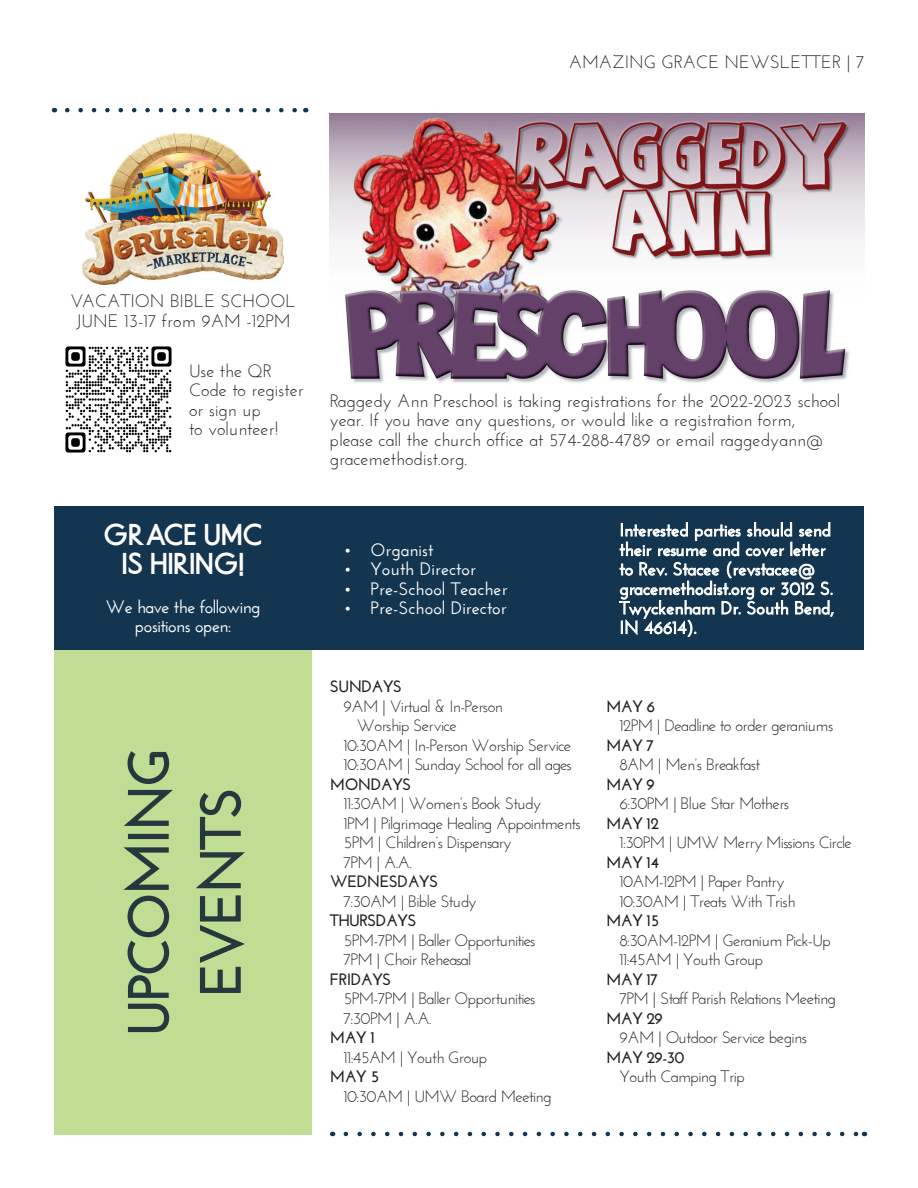
<style>
.page{position:relative;width:918px;height:1188px;background:#fff}
.page>*{position:absolute;margin:0;border:0;box-sizing:border-box;transform-origin:0 0}
.t1{font:30px/28.5px "Lovetle";color:#fff;text-align:center}
.t2{font:18px/19.5px "Josefin Sans";color:#231f20}
.t3{font:600 18px/19.5px "Josefin Sans";color:#fff}
.t4{font:600 18px/19.5px "Josefin Sans";letter-spacing:-.03em;color:#fff;text-align:center}
.t5{font:16.5px "Josefin Sans";letter-spacing:-.04em;color:#231f20}
.t6{font:700 16.5px "Josefin Sans";letter-spacing:-.04em;color:#231f20}
</style>
<div class="page">
<img style="left:330px;top:113px;width:534px;height:270px">
<img style="left:83px;top:132px;width:200px;height:153px">
<div style="left:54px;top:650px;width:258px;height:485px;background:#c1dd93"></div>
<svg style="left:123px;top:847px;width:47px;height:186px"></svg>
<div style="left:128px;top:834px;width:41px;height:5px;border:3px solid #26373e"></div>
<svg style="left:124px;top:751px;width:49px;height:75px"></svg>
<svg style="left:196px;top:790px;width:49px;height:203px"></svg>
<svg style="left:67px;top:108px;width:230px;height:4px"></svg>
<svg style="left:346px;top:1132px;width:511px;height:4px"></svg>
<img style="left:65px;top:346px;width:107px;height:107px">
<div style="left:54px;top:506px;width:810px;height:144px;background:#133550"></div>
<svg style="left:619px;top:522px;width:215px;height:115px"></svg>
<p class="t2" style="left:569px;top:51px;width:298px">AMAZING GRACE NEWSLETTER | 7</p>
<p class="t2" style="left:71px;top:291px;width:227px">VACATION BIBLE SCHOOL<br>JUNE 13-17 from 9AM -12PM</p>
<p class="t2" style="left:189px;top:361px;width:116px">Use the QR<br>Code to register or sign up</p>
<p class="t2" style="left:189px;top:419px;width:91px">to volunteer!</p>
<p class="t1" style="left:103px;top:522px;width:161px">GRACE UMC<br>IS HIRING!</p>
<p class="t4" style="left:105px;top:596px;width:157px">We have the following positions open:</p>
<p class="t2" style="left:330px;top:390px;width:512px">Raggedy Ann Preschool is taking registrations for the 2022-2023 school year. If you have any questions, or would like a registration form, please call the church office at 574-288-4789 or email raggedyann@ gracemethodist.org.</p>
<p class="t3" style="left:344px;top:540px;width:92px">• Organist</p>
<p class="t3" style="left:344px;top:559px;width:134px">• Youth Director</p>
<p class="t3" style="left:344px;top:579px;width:166px">• Pre-School Teacher</p>
<p class="t3" style="left:344px;top:598px;width:165px">• Pre-School Director</p>
<p class="t6" style="left:330px;top:677px;width:74px">SUNDAYS</p>
<p class="t5" style="left:343px;top:696px;width:161px">9AM | Virtual &amp; In-Person</p>
<p class="t5" style="left:357px;top:715px;width:101px">Worship Service</p>
<p class="t5" style="left:343px;top:735px;width:229px">10:30AM | In-Person Worship Service</p>
<p class="t5" style="left:343px;top:754px;width:230px">10:30AM | Sunday School for all ages</p>
<p class="t6" style="left:330px;top:774px;width:83px">MONDAYS</p>
<p class="t5" style="left:343px;top:793px;width:199px">11:30AM | Women’s Book Study</p>
<p class="t5" style="left:343px;top:813px;width:239px">1PM | Pilgrimage Healing Appointments</p>
<p class="t5" style="left:343px;top:832px;width:170px">5PM | Children’s Dispensary</p>
<p class="t5" style="left:343px;top:852px;width:70px">7PM | A.A.</p>
<p class="t6" style="left:330px;top:872px;width:110px">WEDNESDAYS</p>
<p class="t5" style="left:343px;top:891px;width:135px">7:30AM | Bible Study</p>
<p class="t6" style="left:330px;top:911px;width:88px">THURSDAYS</p>
<p class="t5" style="left:343px;top:930px;width:194px">5PM-7PM | Baller Opportunities</p>
<p class="t5" style="left:343px;top:949px;width:129px">7PM | Choir Reheasal</p>
<p class="t6" style="left:330px;top:969px;width:63px">FRIDAYS</p>
<p class="t5" style="left:343px;top:988px;width:194px">5PM-7PM | Baller Opportunities</p>
<p class="t5" style="left:343px;top:1008px;width:90px">7:30PM | A.A.</p>
<p class="t6" style="left:330px;top:1028px;width:47px">MAY 1</p>
<p class="t5" style="left:343px;top:1047px;width:146px">11:45AM | Youth Group</p>
<p class="t6" style="left:330px;top:1067px;width:51px">MAY 5</p>
<p class="t5" style="left:343px;top:1086px;width:210px">10:30AM | UMW Board Meeting</p>
<p class="t3" style="left:620px;top:520px;width:216px">Interested parties should send their resume and cover letter to Rev. Stacee (revstacee@ gracemethodist.org or 3012 S.<br>Twyckenham Dr. South Bend,<br>IN 46614).</p>
<p class="t6" style="left:606px;top:696px;width:51px">MAY 6</p>
<p class="t5" style="left:620px;top:715px;width:216px">12PM | Deadline to order geraniums</p>
<p class="t6" style="left:606px;top:735px;width:50px">MAY 7</p>
<p class="t5" style="left:620px;top:754px;width:142px">8AM | Men’s Breakfast</p>
<p class="t6" style="left:606px;top:774px;width:51px">MAY 9</p>
<p class="t5" style="left:620px;top:793px;width:171px">6:30PM | Blue Star Mothers</p>
<p class="t6" style="left:606px;top:813px;width:54px">MAY 12</p>
<p class="t5" style="left:620px;top:832px;width:234px">1:30PM | UMW Merry Missions Circle</p>
<p class="t6" style="left:606px;top:852px;width:55px">MAY 14</p>
<p class="t5" style="left:620px;top:871px;width:167px">10AM-12PM | Paper Pantry</p>
<p class="t5" style="left:620px;top:891px;width:178px">10:30AM | Treats With Trish</p>
<p class="t6" style="left:606px;top:911px;width:55px">MAY 15</p>
<p class="t5" style="left:620px;top:930px;width:213px">8:30AM-12PM | Geranium Pick-Up</p>
<p class="t5" style="left:620px;top:949px;width:146px">11:45AM | Youth Group</p>
<p class="t6" style="left:606px;top:969px;width:54px">MAY 17</p>
<p class="t5" style="left:620px;top:988px;width:218px">7PM | Staff Parish Relations Meeting</p>
<p class="t6" style="left:606px;top:1008px;width:59px">MAY 29</p>
<p class="t5" style="left:620px;top:1027px;width:189px">9AM | Outdoor Service begins</p>
<p class="t6" style="left:606px;top:1047px;width:80px">MAY 29-30</p>
<p class="t5" style="left:620px;top:1066px;width:127px">Youth Camping Trip</p>
</div>
